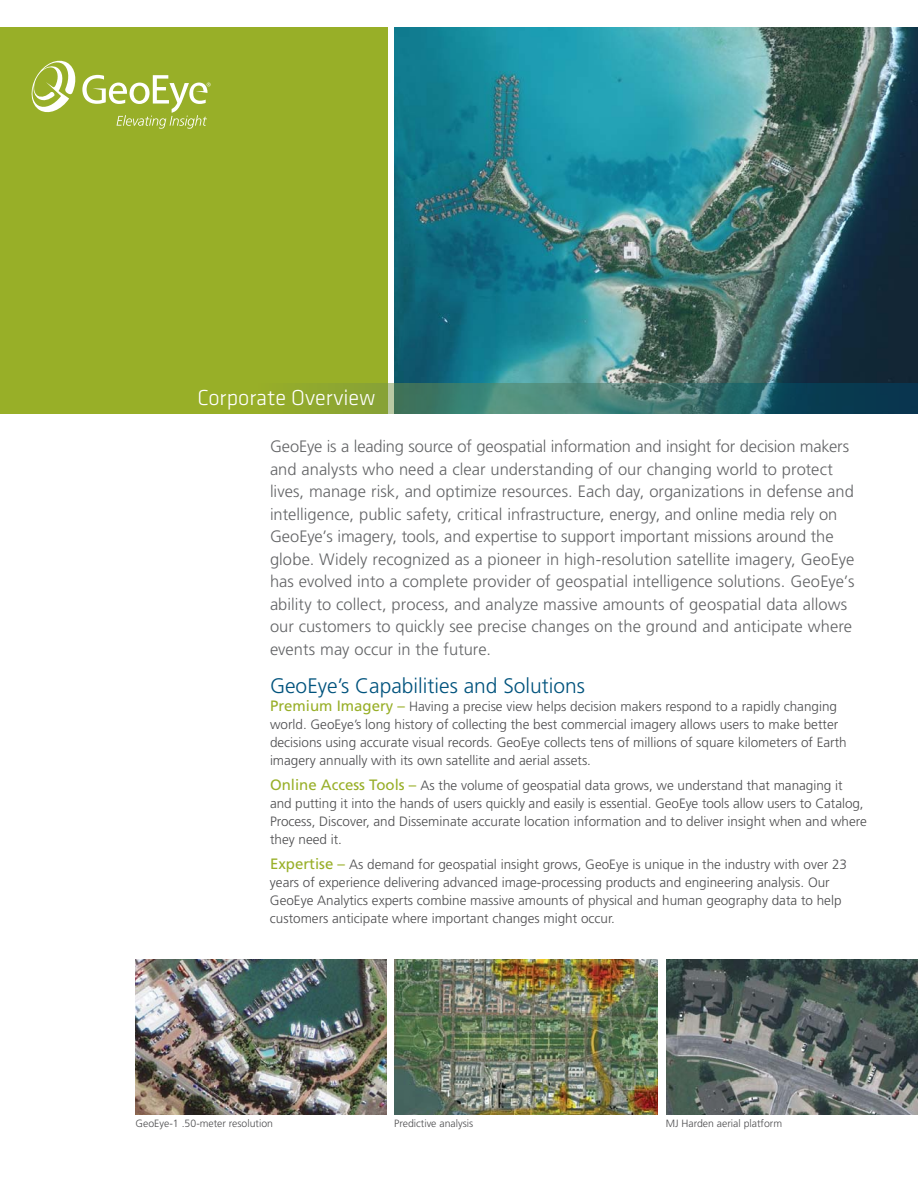
<style>
.page{position:relative;width:918px;height:1188px;background:#fff}
.page>*{position:absolute;margin:0;border:0;box-sizing:border-box;transform-origin:0 0}
.t1{font:300 22.5px "Klavika";color:#fff}
.t2{font:300 21px "Frutiger";color:#00537d}
.t3{font:300 16.5px/22.5px "Frutiger";color:#636466}
.t4{font:300 13.5px/18px "Frutiger";color:#4d4d4f}
.t5{font:300 10.5px "Frutiger";color:#4d4d4f}
.s1{font-weight:400;font-size:15px;color:#98af28}
</style>
<div class="page">
<img style="left:394px;top:27px;width:524px;height:356px">
<img style="left:667px;top:960px;width:251px;height:154px">
<img style="left:135px;top:960px;width:252px;height:154px">
<img style="left:394px;top:960px;width:264px;height:154px">
<div style="left:0;top:27px;width:387px;height:386px;background:#98af28"></div>
<svg style="left:335px;top:383px;width:583px;height:30px;background:#3b7065"></svg>
<svg style="left:32px;top:61px;width:179px;height:68px"></svg>
<h1 class="t1" style="left:197px;top:384px;width:179px">Corporate Overview</h1>
<p class="t3" style="left:270px;top:436px;width:586px">GeoEye is a leading source of geospatial information and insight for decision makers and analysts who need a clear understanding of our changing world to protect lives, manage risk, and optimize resources. Each day, organizations in defense and intelligence, public safety, critical infrastructure, energy, and online media rely on GeoEye’s imagery, tools, and expertise to support important missions around the globe. Widely recognized as a pioneer in high-resolution satellite imagery, GeoEye has evolved into a complete provider of geospatial intelligence solutions. GeoEye’s ability to collect, process, and analyze massive amounts of geospatial data allows our customers to quickly see precise changes on the ground and anticipate where events may occur in the future.</p>
<h2 class="t2" style="left:270px;top:674px;width:317px">GeoEye’s Capabilities and Solutions</h2>
<p class="t4" style="left:270px;top:698px;width:578px"><span class="s1">Premium Imagery –</span> Having a precise view helps decision makers respond to a rapidly changing world. GeoEye’s long history of collecting the best commercial imagery allows users to make better decisions using accurate visual records. GeoEye collects tens of millions of square kilometers of Earth imagery annually with its own satellite and aerial assets.</p>
<p class="t4" style="left:270px;top:776px;width:598px"><span class="s1">Online Access Tools –</span> As the volume of geospatial data grows, we understand that managing it and putting it into the hands of users quickly and easily is essential. GeoEye tools allow users to Catalog, Process, Discover, and Disseminate accurate location information and to deliver insight when and where they need it.</p>
<p class="t4" style="left:270px;top:855px;width:579px"><span class="s1">Expertise –</span> As demand for geospatial insight grows, GeoEye is unique in the industry with over 23 years of experience delivering advanced image-processing products and engineering analysis. Our GeoEye Analytics experts combine massive amounts of physical and human geography data to help customers anticipate where important changes might occur.</p>
<p class="t5" style="left:136px;top:1118px;width:139px">GeoEye-1 .50-meter resolution</p>
<p class="t5" style="left:394px;top:1118px;width:81px">Predictive analysis</p>
<p class="t5" style="left:666px;top:1118px;width:118px">MJ Harden aerial platform</p>
</div>
